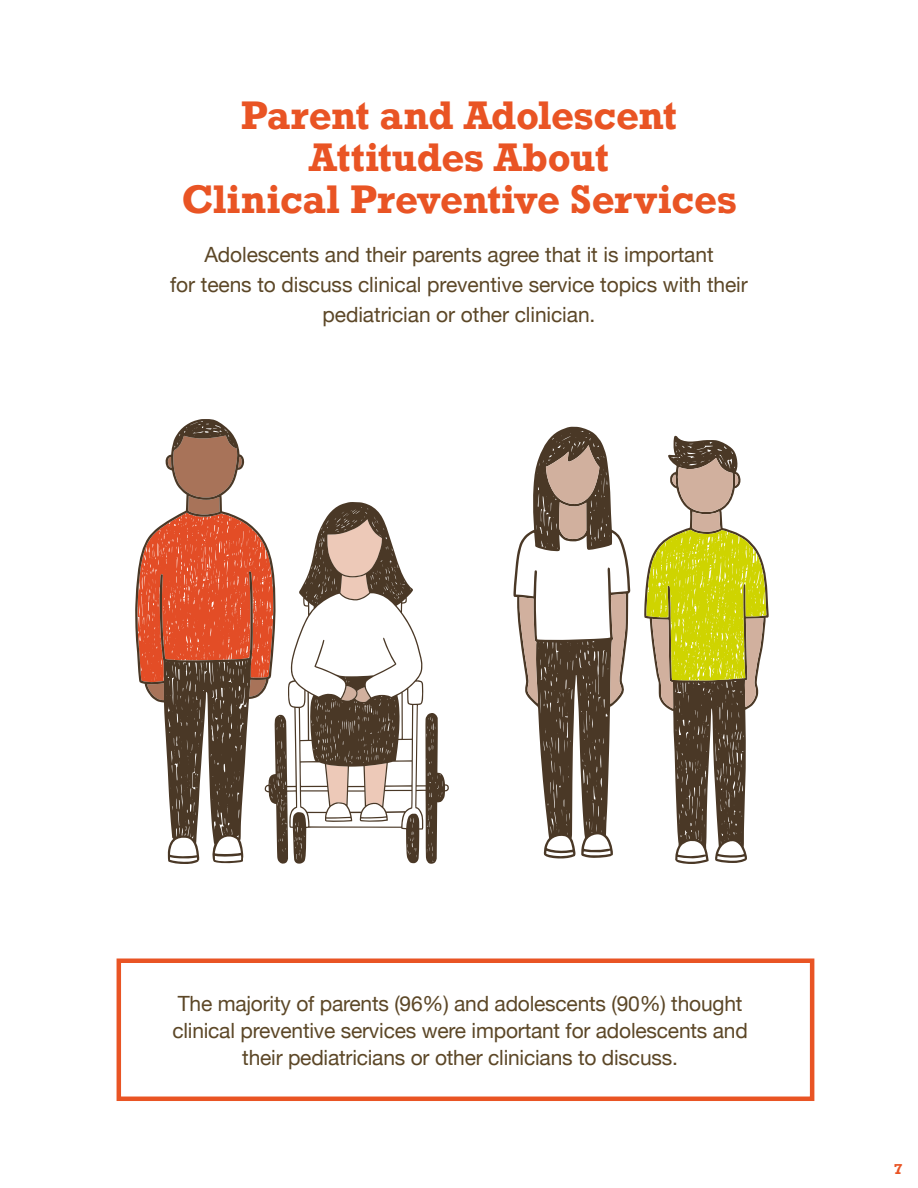
<style>
.page{position:relative;width:918px;height:1188px;background:#fff}
.page>*{position:absolute;margin:0;border:0;box-sizing:border-box;transform-origin:0 0}
.t1{font:700 37.5px/42px "Rockwell";letter-spacing:-.01em;color:#e95424;text-align:center}
.t2{font:21px/27px "Helvetica Neue";letter-spacing:-.01em;color:#5c4727;text-align:center}
.t3{font:700 13.5px "Rockwell";color:#e95424}
</style>
<div class="page">
<svg style="left:276px;top:502px;width:173px;height:362px"></svg>
<svg style="left:135px;top:419px;width:141px;height:445px"></svg>
<svg style="left:513px;top:427px;width:117px;height:432px"></svg>
<svg style="left:644px;top:436px;width:125px;height:428px"></svg>
<svg style="left:546px;top:445px;width:53px;height:95px;background:#9c8270"></svg>
<svg style="left:610px;top:594px;width:16px;height:110px;background:#c1a797"></svg>
<svg style="left:520px;top:597px;width:18px;height:107px"></svg>
<svg style="left:646px;top:458px;width:120px;height:251px"></svg>
<div style="left:117px;top:958px;width:697px;height:143px;border:4px solid #e95424"></div>
<p class="t1" style="left:181px;top:94px;width:557px">Parent and Adolescent<br>Attitudes About<br>Clinical Preventive Services</p>
<p class="t2" style="left:170px;top:240px;width:579px;line-height:30px">Adolescents and their parents agree that it is important<br>for teens to discuss clinical preventive service topics with their pediatrician or other clinician.</p>
<p class="t2" style="left:172px;top:992px;width:577px">The majority of parents (96%) and adolescents (90%) thought clinical preventive services were important for adolescents and their pediatricians or other clinicians to discuss.</p>
<p class="t3" style="left:894px;top:1160px;width:10px">7</p>
</div>
